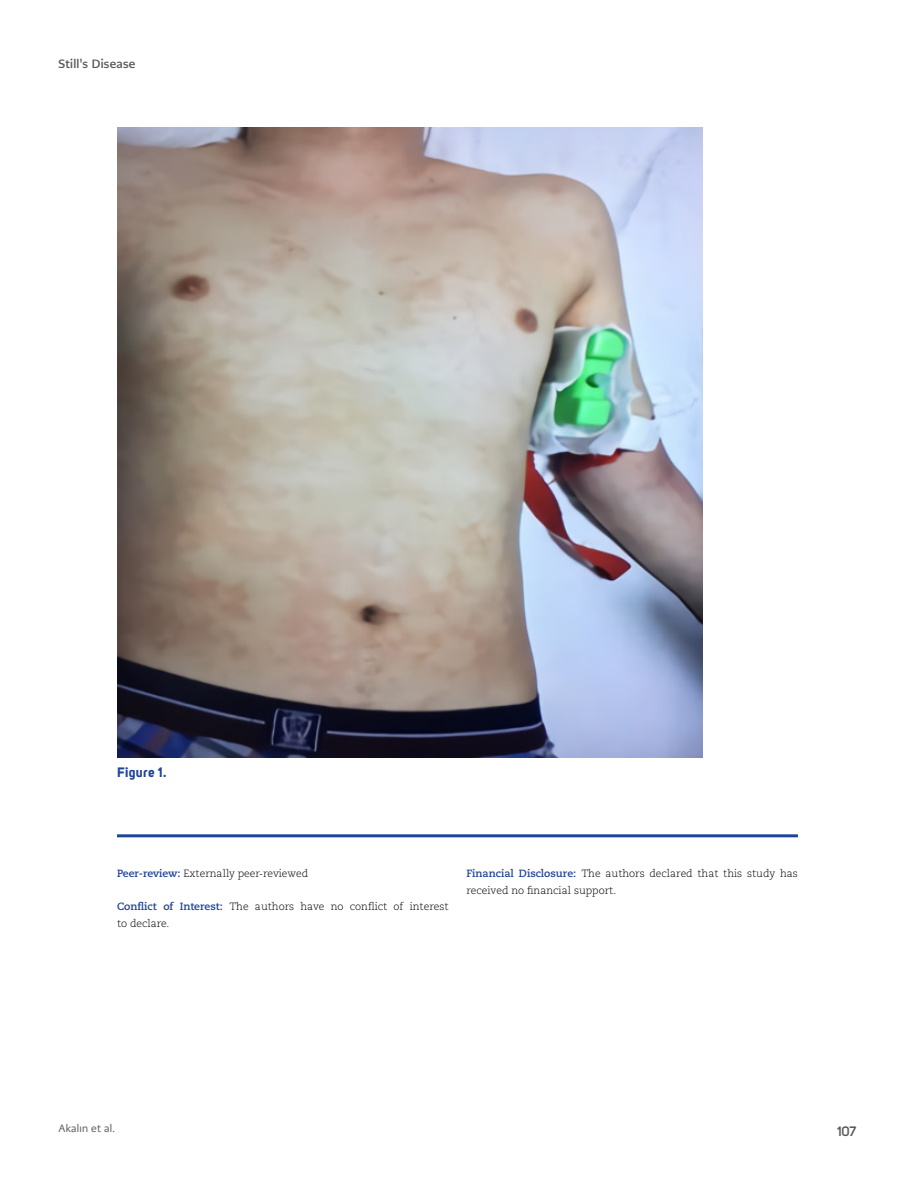
<style>
.page{position:relative;width:915px;height:1191px;background:#fff}
.page>*{position:absolute;margin:0;border:0;box-sizing:border-box;transform-origin:0 0}
.t1{font:700 13.5px "Uni Sans";letter-spacing:.025em;color:#1d4498}
.t2{font:600 13.5px "Uni Sans";color:#58595b}
.t3{font:700 12px "PMN Caecilia Sans Head";letter-spacing:.02em;color:#58585a}
.t4{font:300 10.5px/16.5px "Caecilia LT Pro 45";color:#000}
.t5{font:10.5px "PMN Caecilia Sans Head";letter-spacing:.02em;color:#58585a}
.s1{font-family:"Caecilia LT Pro 75";font-weight:700;color:#1d4498}
</style>
<div class="page">
<hr style="left:117px;top:834px;width:680px;height:3px;background:#1d4498">
<img style="left:117px;top:128px;width:585px;height:629px">
<p class="t3" style="left:58px;top:56px;width:79px">Still's Disease</p>
<p class="t1" style="left:117px;top:763px;width:51px">Figure 1.</p>
<p class="t4" style="left:117px;top:865px;width:192px"><span class="s1">Peer-review:</span> Externally peer-reviewed</p>
<p class="t4" style="left:117px;top:898px;width:333px"><span class="s1">Conflict of Interest:</span> The authors have no conflict of interest to declare.</p>
<p class="t4" style="left:466px;top:865px;width:333px"><span class="s1">Financial Disclosure:</span> The authors declared that this study has received no financial support.</p>
<p class="t5" style="left:58px;top:1121px;width:58px">Akalın et al.</p>
<p class="t2" style="left:836px;top:1123px;width:21px">107</p>
</div>
